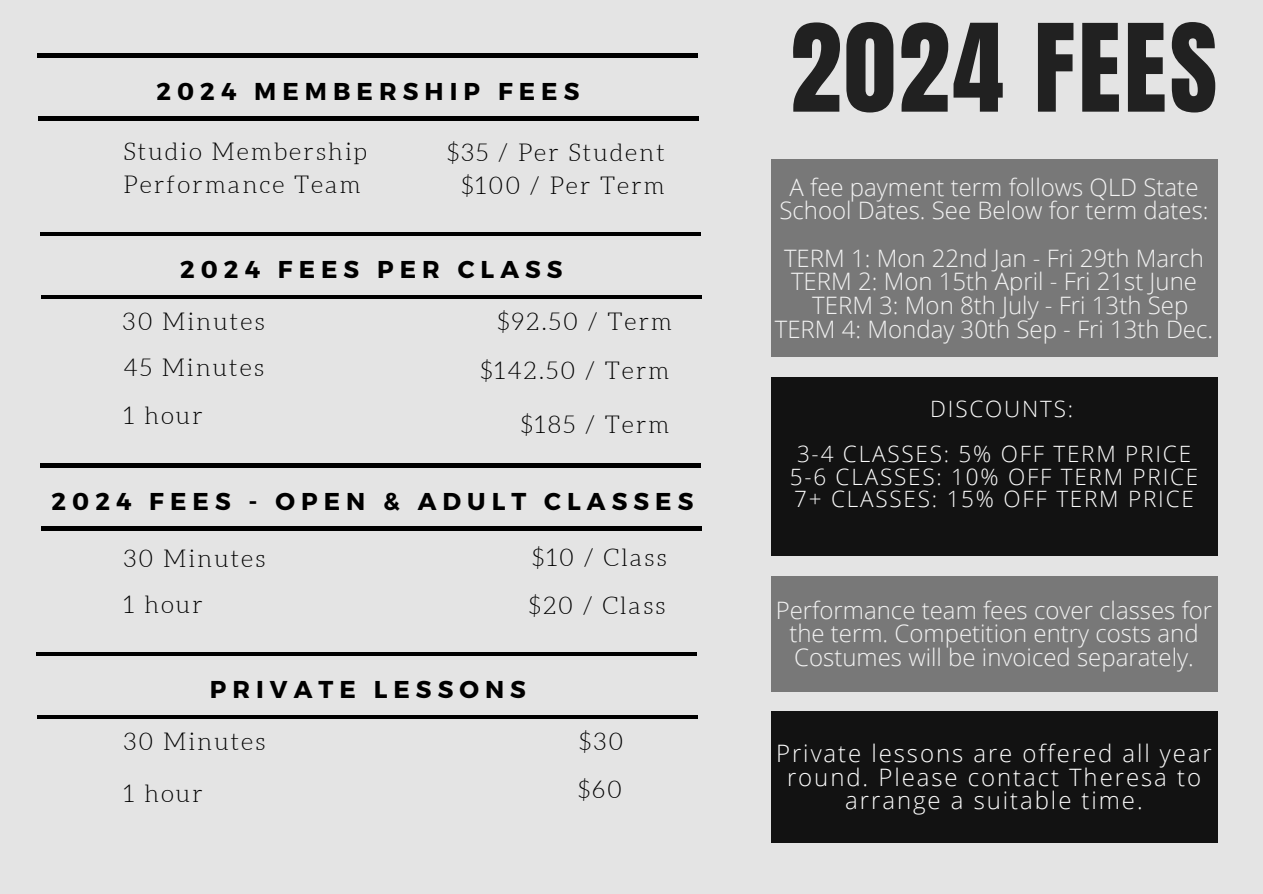
<style>
.page{position:relative;width:1263px;height:894px;background:#fff}
.page>*{position:absolute;margin:0;border:0;box-sizing:border-box;transform-origin:0 0}
.t1{font:103.35px "Anton";letter-spacing:.03em;color:#212121}
.t2{font:700 24.3px "Montserrat";letter-spacing:.25em;color:#000}
.t3{font:300 24.15px "Aleo";letter-spacing:.08em;color:#000}
.t4{font:300 24px/23.7px "Open Sans";color:#fff;text-align:center}
.t5{font:300 24px/23.5px "Open Sans";letter-spacing:.08em;color:#fff;text-align:center}
.t6{font:300 22.5px/45px "Open Sans";letter-spacing:.08em;color:#fff}
</style>
<div class="page">
<div style="left:0;top:0;width:1263px;height:893px;background:#e4e4e4"></div>
<div style="left:771px;top:159px;width:446px;height:198px;background:#787878"></div>
<hr style="left:37px;top:54px;width:660px;height:3px;background:#000">
<hr style="left:38px;top:117px;width:661px;height:3px;background:#000">
<hr style="left:41px;top:232px;width:660px;height:3px;background:#000">
<hr style="left:42px;top:295px;width:660px;height:3px;background:#000">
<hr style="left:41px;top:463px;width:660px;height:4px;background:#000">
<hr style="left:42px;top:526px;width:660px;height:4px;background:#000">
<div style="left:771px;top:575px;width:446px;height:116px;background:#787878"></div>
<div style="left:771px;top:377px;width:446px;height:178px;background:#121212"></div>
<hr style="left:36px;top:652px;width:660px;height:3px;background:#000">
<hr style="left:37px;top:715px;width:660px;height:3px;background:#000">
<div style="left:771px;top:711px;width:446px;height:131px;background:#121212"></div>
<p class="t2" style="left:156px;top:75px;width:424px">2024 MEMBERSHIP FEES</p>
<p class="t3" style="left:123px;top:138px;width:245px">Studio Membership</p>
<p class="t3" style="left:123px;top:171px;width:239px">Performance Team</p>
<p class="t3" style="left:447px;top:139px;width:219px">$35 / Per Student</p>
<p class="t3" style="left:462px;top:173px;width:205px">$100 / Per Term</p>
<p class="t2" style="left:180px;top:253px;width:384px">2024 FEES PER CLASS</p>
<p class="t3" style="left:123px;top:308px;width:144px">30 Minutes</p>
<p class="t3" style="left:497px;top:308px;width:176px">$92.50 / Term</p>
<p class="t3" style="left:123px;top:354px;width:142px">45 Minutes</p>
<p class="t3" style="left:480px;top:357px;width:191px">$142.50 / Term</p>
<p class="t1" style="left:790px;top:-6px;width:429px">2024 FEES</p>
<p class="t4" style="left:779px;top:174px;width:431px">A fee payment term follows QLD State<br>School Dates. See Below for term dates:</p>
<p class="t4" style="left:775px;top:245px;width:440px">TERM 1: Mon 22nd Jan - Fri 29th March TERM 2: Mon 15th April - Fri 21st June TERM 3: Mon 8th July - Fri 13th Sep TERM 4: Monday 30th Sep - Fri 13th Dec.</p>
<p class="t6" style="left:797px;top:386px;width:396px;text-indent:133px">DISCOUNTS:<br>3-4 CLASSES: 5% OFF TERM PRICE</p>
<p class="t6" style="left:790px;top:465px;width:410px;line-height:22.5px">5-6 CLASSES: 10% OFF TERM PRICE<br>7+ CLASSES: 15% OFF TERM PRICE</p>
<p class="t3" style="left:123px;top:402px;width:81px">1 hour</p>
<p class="t3" style="left:521px;top:411px;width:150px">$185 / Term</p>
<p class="t2" style="left:52px;top:485px;width:643px">2024 FEES - OPEN &amp; ADULT CLASSES</p>
<p class="t3" style="left:123px;top:545px;width:144px">30 Minutes</p>
<p class="t3" style="left:532px;top:544px;width:136px">$10 / Class</p>
<p class="t3" style="left:123px;top:591px;width:81px">1 hour</p>
<p class="t3" style="left:529px;top:592px;width:138px">$20 / Class</p>
<p class="t4" style="left:776px;top:597px;width:438px">Performance team fees cover classes for the term. Competition entry costs and<br>Costumes will be invoiced separately.</p>
<p class="t2" style="left:210px;top:673px;width:318px">PRIVATE LESSONS</p>
<p class="t3" style="left:123px;top:727px;width:144px">30 Minutes</p>
<p class="t3" style="left:579px;top:727px;width:46px">$30</p>
<p class="t3" style="left:123px;top:779px;width:81px">1 hour</p>
<p class="t3" style="left:578px;top:776px;width:45px">$60</p>
<p class="t5" style="left:776px;top:740px;width:437px">Private lessons are offered all year round. Please contact Theresa to arrange a suitable time.</p>
</div>
